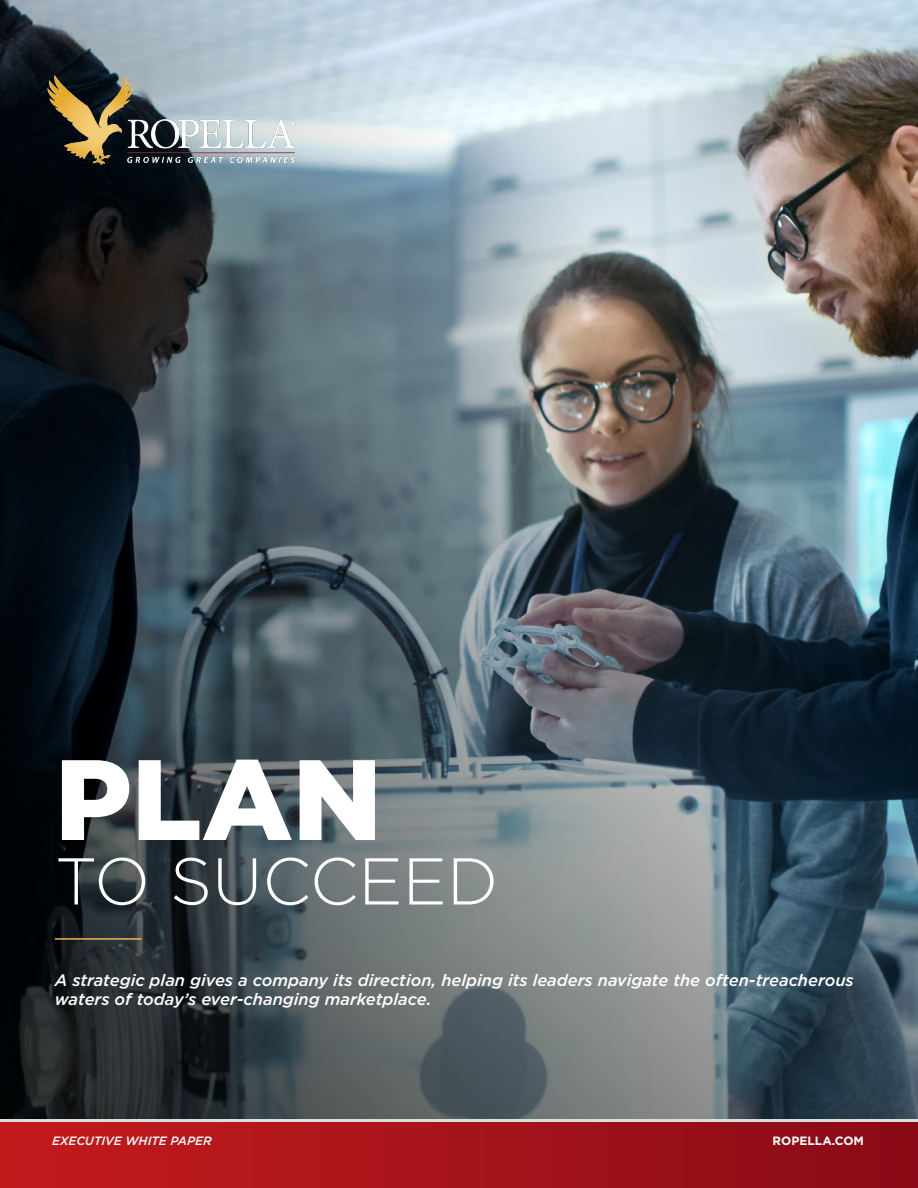
<style>
.page{position:relative;width:918px;height:1188px;background:#fff}
.page>*{position:absolute;margin:0;border:0;box-sizing:border-box;transform-origin:0 0}
.t1{font:900 114px "Gotham";color:#fff}
.t2{font:300 66px "Gotham";color:#fff}
.t3{font:italic 500 16.5px/19.8px "Gotham";color:#fff}
.t4{font:italic 500 12px "Gotham";color:#fff}
.t5{font:700 12px "Gotham";color:#fff}
</style>
<div class="page">
<img style="left:0;top:0;width:918px;height:1120px">
<img style="left:39px;top:59px;width:260px;height:128px">
<div style="left:0;top:1120px;width:918px;height:68px;background:linear-gradient(to right,#c41b1d,#890b17)"></div>
<div style="left:0;top:1123px;width:918px;height:65px;background:linear-gradient(to right,#c41b1d,#890b17)"></div>
<hr style="left:55px;top:938px;width:87px;height:2px;background:#ecb650">
<h1 class="t1" style="left:55px;top:721px;width:329px">PLAN</h1>
<h2 class="t2" style="left:55px;top:839px;width:445px">TO SUCCEED</h2>
<p class="t3" style="left:55px;top:970px;width:801px">A strategic plan gives a company its direction, helping its leaders navigate the often-treacherous waters of today’s ever-changing marketplace.</p>
<p class="t4" style="left:52px;top:1132px;width:161px">EXECUTIVE WHITE PAPER</p>
<p class="t5" style="left:773px;top:1132px;width:93px">ROPELLA.COM</p>
</div>
